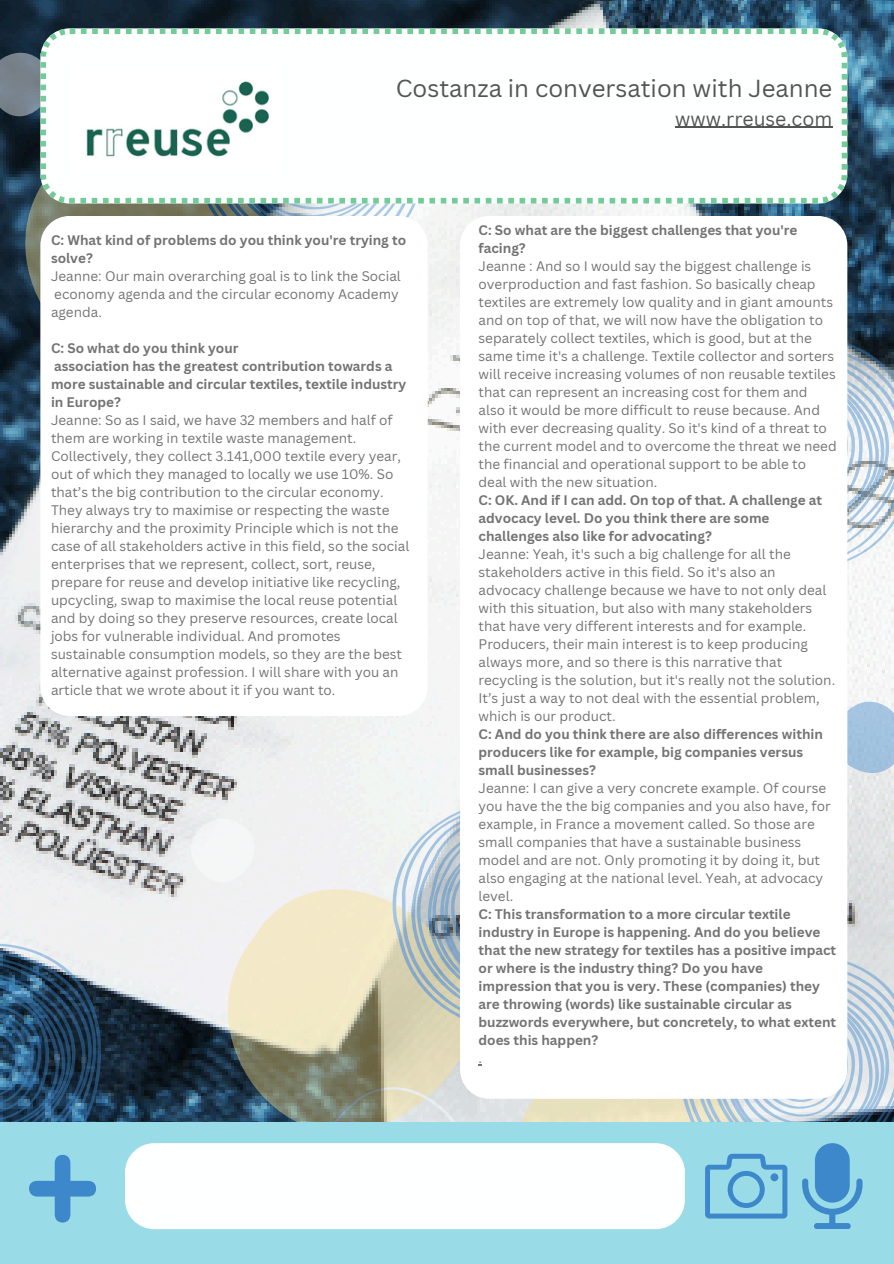
<style>
.page{position:relative;width:894px;height:1264px;background:#fff}
.page>*{position:absolute;margin:0;border:0;box-sizing:border-box;transform-origin:0 0}
.t1{font:24px "Canva Sans";color:#545454}
.t2{font:19.5px "Canva Sans";color:#545454}
.t3{font:13.5px/18px "Canva Sans";color:#737373}
.t4{font:700 13.5px/18px "Canva Sans";color:#737373}
</style>
<div class="page">
<img style="left:0;top:0;width:893px;height:1122px">
<svg style="left:190px;top:808px;width:131px;height:314px"></svg>
<div style="left:190px;top:805px;width:86px;height:107px;background:#f0f0f0"></div>
<svg style="left:0;top:146px;width:189px;height:271px;background:#30424b"></svg>
<svg style="left:208px;top:203px;width:214px;height:25px"></svg>
<svg style="left:0;top:39px;width:40px;height:107px;background:#485662"></svg>
<div style="left:0;top:1122px;width:893px;height:141px;background:#9adbe8"></div>
<svg style="left:847px;top:685px;width:46px;height:92px"></svg>
<svg style="left:847px;top:341px;width:46px;height:216px"></svg>
<div style="left:125px;top:1143px;width:559px;height:86px;background:#feffff;border-radius:29px"></div>
<svg style="left:0;top:943px;width:101px;height:279px"></svg>
<div style="left:40px;top:216px;width:387px;height:500px;background:#fff;border-radius:29px"></div>
<svg style="left:40px;top:28px;width:807px;height:175px"></svg>
<img style="left:72px;top:71px;width:207px;height:96px">
<div style="left:460px;top:216px;width:387px;height:882px;background:#fff;border-radius:29px"></div>
<svg style="left:321px;top:802px;width:572px;height:428px"></svg>
<hr style="left:675px;top:127px;width:157px;height:1px;background:#545454">
<p class="t1" style="left:395px;top:72px;width:438px">Costanza in conversation with Jeanne</p>
<p class="t2" style="left:675px;top:105px;width:158px">www.rreuse.com</p>
<p class="t4" style="left:51px;top:230px;width:356px">C: What kind of problems do you think you're trying to solve?</p>
<h1 class="t3" style="left:51px;top:266px;width:351px">Jeanne: Our main overarching goal is to link the Social</h1>
<p class="t3" style="left:54px;top:284px;width:346px">economy agenda and the circular economy Academy</p>
<p class="t3" style="left:51px;top:302px;width:52px">agenda.</p>
<p class="t4" style="left:51px;top:338px;width:189px">C: So what do you think your</p>
<p class="t4" style="left:51px;top:356px;width:357px">association has the greatest contribution towards a more sustainable and circular textiles, textile industry in Europe?</p>
<p class="t3" style="left:51px;top:410px;width:360px">Jeanne: So as I said, we have 32 members and half of them are working in textile waste management.<br>Collectively, they collect 3.141,000 textile every year, out of which they managed to locally we use 10%. So that’s the big contribution to the circular economy.<br>They always try to maximise or respecting the waste hierarchy and the proximity Principle which is not the case of all stakeholders active in this field, so the social enterprises that we represent, collect, sort, reuse, prepare for reuse and develop initiative like recycling, upcycling, swap to maximise the local reuse potential and by doing so they preserve resources, create local jobs for vulnerable individual. And promotes sustainable consumption models, so they are the best alternative against profession. I will share with you an article that we wrote about it if you want to.</p>
<p class="t4" style="left:478px;top:221px;width:320px">C: So what are the biggest challenges that you're facing?</p>
<p class="t3" style="left:478px;top:257px;width:359px">Jeanne : And so I would say the biggest challenge is overproduction and fast fashion. So basically cheap textiles are extremely low quality and in giant amounts and on top of that, we will now have the obligation to separately collect textiles, which is good, but at the same time it's a challenge. Textile collector and sorters will receive increasing volumes of non reusable textiles that can represent an increasing cost for them and also it would be more difficult to reuse because. And with ever decreasing quality. So it's kind of a threat to the current model and to overcome the threat we need the financial and operational support to be able to deal with the new situation.</p>
<p class="t4" style="left:478px;top:491px;width:345px">C: OK. And if I can add. On top of that. A challenge at advocacy level. Do you think there are some challenges also like for advocating?</p>
<p class="t3" style="left:478px;top:545px;width:358px">Jeanne: Yeah, it's such a big challenge for all the stakeholders active in this field. So it's also an advocacy challenge because we have to not only deal with this situation, but also with many stakeholders that have very different interests and for example.<br>Producers, their main interest is to keep producing always more, and so there is this narrative that recycling is the solution, but it's really not the solution.<br>It’s just a way to not deal with the essential problem, which is our product.</p>
<p class="t4" style="left:478px;top:725px;width:346px">C: And do you think there are also differences within producers like for example, big companies versus small businesses?</p>
<p class="t3" style="left:478px;top:779px;width:353px">Jeanne: I can give a very concrete example. Of course you have the the big companies and you also have, for example, in France a movement called. So those are small companies that have a sustainable business model and are not. Only promoting it by doing it, but also engaging at the national level. Yeah, at advocacy level.</p>
<p class="t4" style="left:478px;top:905px;width:359px">C: This transformation to a more circular textile industry in Europe is happening. And do you believe that the new strategy for textiles has a positive impact or where is the industry thing? Do you have impression that you is very. These (companies) they are throwing (words) like sustainable circular as buzzwords everywhere, but concretely, to what extent does this happen?</p>
<p class="t3" style="left:478px;top:1049px;width:5px">.</p>
</div>
